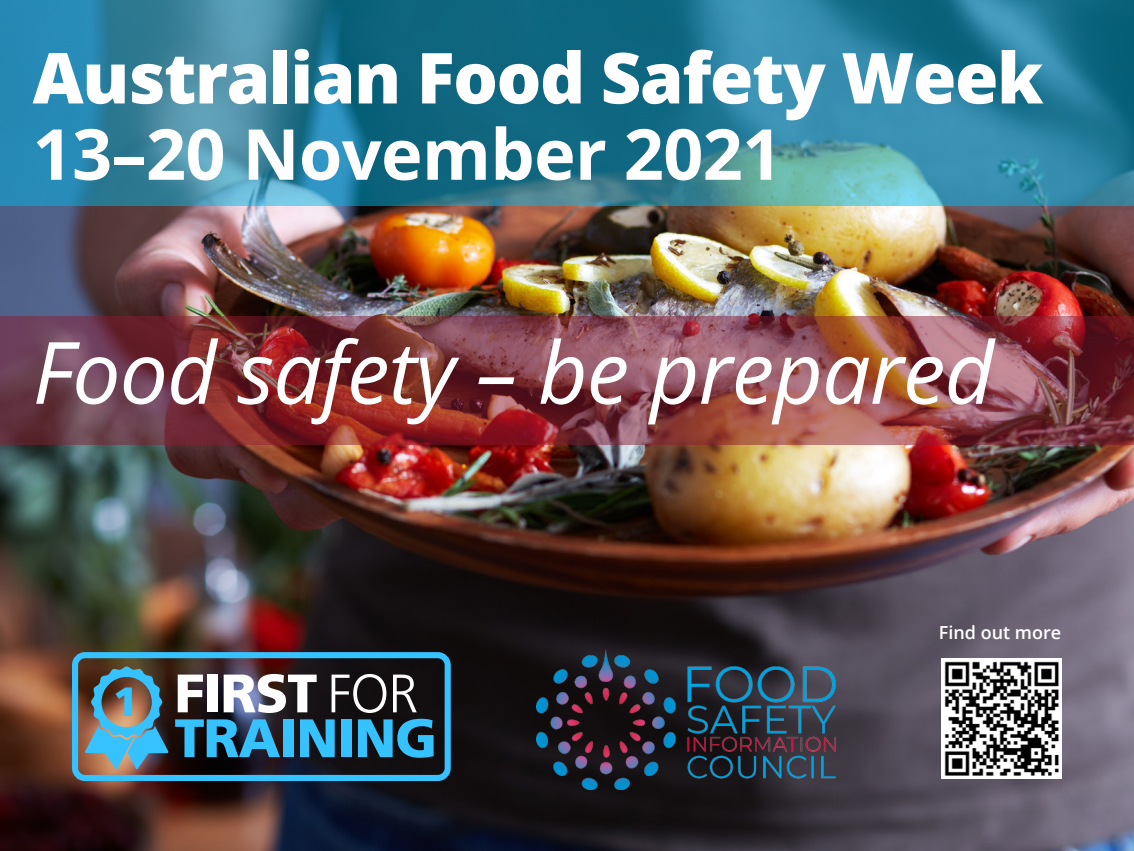
<style>
.page{position:relative;width:1134px;height:851px;background:#fff}
.page>*{position:absolute;margin:0;border:0;box-sizing:border-box;transform-origin:0 0}
.hd2{font:italic 86px "Open Sans";letter-spacing:-.01em;color:#fff}
.t1{font:800 70.4px "Open Sans";letter-spacing:-.02em;color:#fff}
.hd1{font:700 70.4px "Open Sans";letter-spacing:-.01em;color:#fff}
.t2{font:900 54px "Frutiger LT";letter-spacing:-.02em;color:#fff}
.t3{font:900 54px "Frutiger LT";letter-spacing:-.02em;color:#36c2ff}
.t4{font:900 40.4px "Frutiger LT";color:#36c2ff}
.sponsor{font:600 18px "Open Sans";color:#fff}
.s1{font-family:"Frutiger";font-weight:300}
</style>
<div class="page">
<img style="left:0;top:205px;width:1134px;height:645px">
<svg style="left:0;top:0;width:1134px;height:205px;background:#2a7e99"></svg>
<img style="left:0;top:316px;width:1134px;height:128px">
<img style="left:537px;top:649px;width:298px;height:140px">
<img style="left:942px;top:658px;width:120px;height:120px">
<div style="left:72px;top:652px;width:379px;height:128px;border:6px solid #36c2ff;border-radius:10px"></div>
<img style="left:85px;top:666px;width:84px;height:103px">
<p class="t1" style="left:33px;top:24px;width:1012px">Australian Food Safety Week</p>
<p class="hd1" style="left:33px;top:104px;width:751px">13–20 November 2021</p>
<p class="hd2" style="left:33px;top:313px;width:963px">Food safety – be prepared</p>
<p class="t4" style="left:113px;top:677px;width:26px">1</p>
<p class="t2" style="left:174px;top:660px;width:245px">FIRST <span class="s1">FOR</span></p>
<p class="t3" style="left:174px;top:705px;width:264px">TRAINING</p>
<p class="sponsor" style="left:939px;top:620px;width:124px">Find out more</p>
</div>
